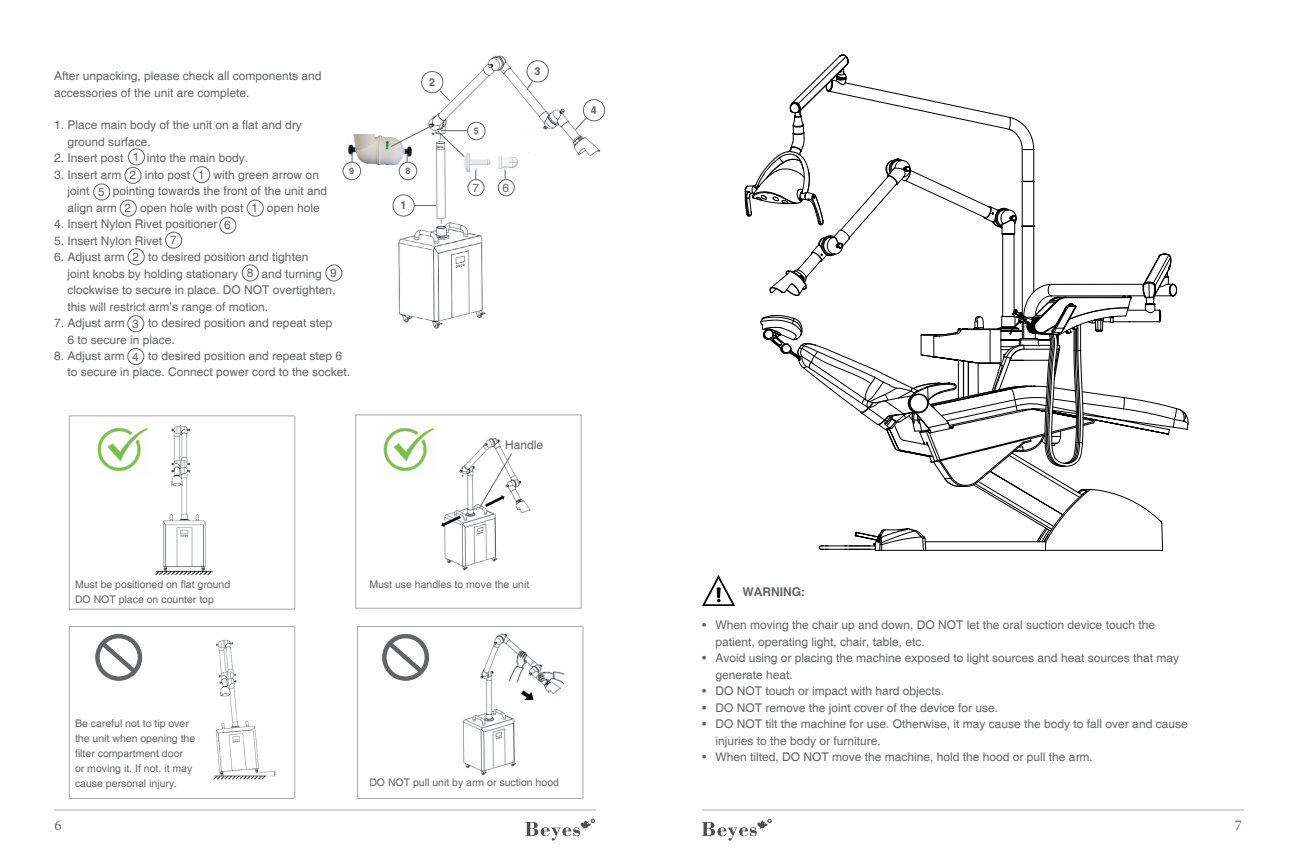
<style>
.page{position:relative;width:1296px;height:864px;background:#fff}
.page>*{position:absolute;margin:0;border:0;box-sizing:border-box;transform-origin:0 0}
.t1{font:15px "Minion Pro";color:#636466}
.t2{font:12px/16.5px "Helvetica";color:#636466}
.t3{font:700 12px "Helvetica";color:#636466}
.t4{font:11.85px "Helvetica";color:#636466}
.t5{font:700 10.8px "Helvetica";color:#636466}
.t6{font:10.5px/15px "Helvetica";color:#636466}
.t7{font:700 9px "Helvetica";color:#636466}
</style>
<div class="page">
<svg style="left:525px;top:819px;width:70px;height:22px"></svg>
<svg style="left:702px;top:819px;width:69px;height:22px"></svg>
<hr style="left:54px;top:810px;width:542px;height:1px;background:#a7a9ac">
<hr style="left:702px;top:810px;width:542px;height:1px;background:#a7a9ac">
<div style="left:69px;top:626px;width:226px;height:173px;border:1px solid #a7a9ac"></div>
<img style="left:359px;top:55px;width:242px;height:274px">
<img style="left:213px;top:639px;width:63px;height:141px">
<img style="left:441px;top:438px;width:90px;height:133px">
<div style="left:69px;top:416px;width:226px;height:193px;border:1px solid #a7a9ac"></div>
<div style="left:357px;top:626px;width:226px;height:173px;border:1px solid #a7a9ac"></div>
<div style="left:356px;top:415px;width:225px;height:193px;border:1px solid #a7a9ac"></div>
<svg style="left:478px;top:453px;width:35px;height:56px"></svg>
<img style="left:155px;top:425px;width:58px;height:150px">
<img style="left:463px;top:633px;width:100px;height:143px">
<img style="left:97px;top:428px;width:51px;height:43px">
<img style="left:383px;top:428px;width:51px;height:43px">
<div style="left:95px;top:634px;width:47px;height:47px;border:4px solid #636466;border-radius:50%"></div>
<svg style="left:96px;top:637px;width:44px;height:40px"></svg>
<div style="left:382px;top:634px;width:47px;height:47px;border:4px solid #636466;border-radius:50%"></div>
<svg style="left:383px;top:637px;width:44px;height:40px"></svg>
<svg style="left:702px;top:575px;width:33px;height:31px"></svg>
<svg style="left:744px;top:54px;width:445px;height:497px"></svg>
<div style="left:421px;top:71px;width:22px;height:22px;border:1px solid #636466;border-radius:50%"></div>
<div style="left:527px;top:60px;width:22px;height:22px;border:1px solid #636466;border-radius:50%"></div>
<div style="left:583px;top:99px;width:22px;height:22px;border:1px solid #636466;border-radius:50%"></div>
<div style="left:393px;top:195px;width:21px;height:21px;border:1px solid #636466;border-radius:50%"></div>
<div style="left:128px;top:149px;width:17px;height:16px;border:1px solid #636466;border-radius:50%"></div>
<div style="left:193px;top:166px;width:17px;height:17px;border:1px solid #636466;border-radius:50%"></div>
<div style="left:247px;top:200px;width:17px;height:17px;border:1px solid #636466;border-radius:50%"></div>
<div style="left:219px;top:217px;width:17px;height:17px;border:1px solid #636466;border-radius:50%"></div>
<div style="left:165px;top:232px;width:17px;height:17px;border:1px solid #636466;border-radius:50%"></div>
<div style="left:125px;top:167px;width:16px;height:17px;border:1px solid #636466;border-radius:50%"></div>
<div style="left:128px;top:248px;width:17px;height:17px;border:1px solid #636466;border-radius:50%"></div>
<div style="left:242px;top:265px;width:17px;height:16px;border:1px solid #636466;border-radius:50%"></div>
<div style="left:326px;top:265px;width:16px;height:16px;border:1px solid #636466;border-radius:50%"></div>
<div style="left:120px;top:200px;width:17px;height:17px;border:1px solid #636466;border-radius:50%"></div>
<div style="left:127px;top:315px;width:17px;height:17px;border:1px solid #636466;border-radius:50%"></div>
<div style="left:127px;top:348px;width:17px;height:17px;border:1px solid #636466;border-radius:50%"></div>
<div style="left:93px;top:184px;width:17px;height:16px;border:1px solid #636466;border-radius:50%"></div>
<div style="left:498px;top:179px;width:17px;height:17px;border:1px solid #636466;border-radius:50%"></div>
<div style="left:468px;top:179px;width:16px;height:17px;border:1px solid #636466;border-radius:50%"></div>
<svg style="left:439px;top:90px;width:12px;height:12px"></svg>
<div style="left:467px;top:122px;width:18px;height:18px;border:1px solid #636466;border-radius:50%"></div>
<div style="left:399px;top:162px;width:18px;height:18px;border:1px solid #636466;border-radius:50%"></div>
<div style="left:343px;top:162px;width:18px;height:18px;border:1px solid #636466;border-radius:50%"></div>
<svg style="left:414px;top:205px;width:22px;height:1px"></svg>
<img style="left:347px;top:135px;width:67px;height:30px">
<svg style="left:526px;top:80px;width:7px;height:11px"></svg>
<svg style="left:437px;top:130px;width:31px;height:28px"></svg>
<svg style="left:390px;top:125px;width:41px;height:37px"></svg>
<svg style="left:575px;top:117px;width:12px;height:14px"></svg>
<p class="t2" style="left:54px;top:68px;width:269px">After unpacking, please check all components and accessories of the unit are complete.</p>
<p class="t2" style="left:68px;top:117px;width:236px;text-indent:-14px">1. Place main body of the unit on a flat and dry ground surface.</p>
<p class="t2" style="left:54px;top:150px;width:71px">2. Insert post</p>
<p class="t2" style="left:147px;top:150px;width:103px">into the main body.</p>
<p class="t2" style="left:54px;top:167px;width:69px">3. Insert arm</p>
<p class="t2" style="left:145px;top:167px;width:47px">into post</p>
<p class="t2" style="left:214px;top:167px;width:107px">with green arrow on</p>
<p class="t2" style="left:68px;top:183px;width:24px">joint</p>
<p class="t4" style="left:133px;top:150px;width:8px">1</p>
<p class="t7" style="left:349px;top:165px;width:6px">9</p>
<p class="t7" style="left:405px;top:165px;width:6px">8</p>
<p class="t4" style="left:198px;top:168px;width:8px">1</p>
<p class="t4" style="left:129px;top:168px;width:8px">2</p>
<p class="t2" style="left:68px;top:183px;width:261px;text-indent:45px">pointing towards the front of the unit and align arm</p>
<p class="t4" style="left:98px;top:185px;width:8px">5</p>
<p class="t5" style="left:401px;top:199px;width:8px">1</p>
<p class="t2" style="left:140px;top:200px;width:105px">open hole with post</p>
<p class="t2" style="left:267px;top:200px;width:54px">open hole</p>
<p class="t2" style="left:54px;top:216px;width:165px">4. Insert Nylon Rivet positioner</p>
<p class="t2" style="left:54px;top:233px;width:110px">5. Insert Nylon Rivet</p>
<p class="t2" style="left:54px;top:249px;width:72px">6. Adjust arm</p>
<p class="t4" style="left:125px;top:201px;width:8px">2</p>
<p class="t4" style="left:252px;top:201px;width:8px">1</p>
<p class="t4" style="left:224px;top:218px;width:8px">6</p>
<p class="t4" style="left:170px;top:233px;width:8px">7</p>
<p class="t4" style="left:133px;top:250px;width:8px">2</p>
<p class="t2" style="left:68px;top:249px;width:242px;text-indent:81px">to desired position and tighten joint knobs by holding stationary</p>
<p class="t4" style="left:247px;top:266px;width:8px">8</p>
<p class="t4" style="left:330px;top:266px;width:8px">9</p>
<p class="t2" style="left:68px;top:266px;width:270px;text-indent:194px">and turning clockwise to secure in place. DO NOT overtighten, this will restrict arm’s range of motion.</p>
<p class="t2" style="left:54px;top:315px;width:72px">7. Adjust arm</p>
<p class="t2" style="left:68px;top:315px;width:266px;text-indent:81px">to desired position and repeat step<br>6 to secure in place.</p>
<p class="t4" style="left:132px;top:317px;width:8px">3</p>
<p class="t4" style="left:132px;top:350px;width:8px">4</p>
<p class="t2" style="left:54px;top:348px;width:72px">8. Adjust arm</p>
<p class="t2" style="left:68px;top:348px;width:284px;text-indent:81px">to desired position and repeat step 6 to secure in place. Connect power cord to the socket.</p>
<p class="t5" style="left:429px;top:75px;width:8px">2</p>
<p class="t7" style="left:474px;top:125px;width:6px">5</p>
<p class="t4" style="left:472px;top:181px;width:8px">7</p>
<p class="t4" style="left:503px;top:181px;width:8px">6</p>
<p class="t5" style="left:535px;top:64px;width:8px">3</p>
<p class="t2" style="left:505px;top:437px;width:40px">Handle</p>
<p class="t5" style="left:591px;top:103px;width:8px">4</p>
<p class="t6" style="left:75px;top:577px;width:157px">Must be positioned on flat ground<br>DO NOT place on counter top</p>
<p class="t6" style="left:369px;top:577px;width:161px">Must use handles to move the unit</p>
<p class="t6" style="left:75px;top:716px;width:122px">Be careful not to tip over the unit when opening the filter compartment door<br>or moving it. If not, it may cause personal injury.</p>
<p class="t6" style="left:369px;top:775px;width:191px">DO NOT pull unit by arm or suction hood</p>
<p class="t3" style="left:742px;top:585px;width:64px">WARNING:</p>
<p class="t2" style="left:716px;top:617px;width:441px;text-indent:-14px">• When moving the chair up and down, DO NOT let the oral suction device touch the patient, operating light, chair, table, etc.</p>
<p class="t2" style="left:716px;top:650px;width:465px;text-indent:-14px">• Avoid using or placing the machine exposed to light sources and heat sources that may generate heat.</p>
<p class="t2" style="left:702px;top:683px;width:244px">• DO NOT touch or impact with hard objects.</p>
<p class="t2" style="left:702px;top:700px;width:298px">• DO NOT remove the joint cover of the device for use.</p>
<p class="t2" style="left:716px;top:716px;width:474px;text-indent:-14px">• DO NOT tilt the machine for use. Otherwise, it may cause the body to fall over and cause injuries to the body or furniture.</p>
<p class="t2" style="left:702px;top:749px;width:392px">• When tilted, DO NOT move the machine, hold the hood or pull the arm.</p>
<p class="t1" style="left:55px;top:816px;width:9px">6</p>
<p class="t1" style="left:1235px;top:816px;width:9px">7</p>
</div>
